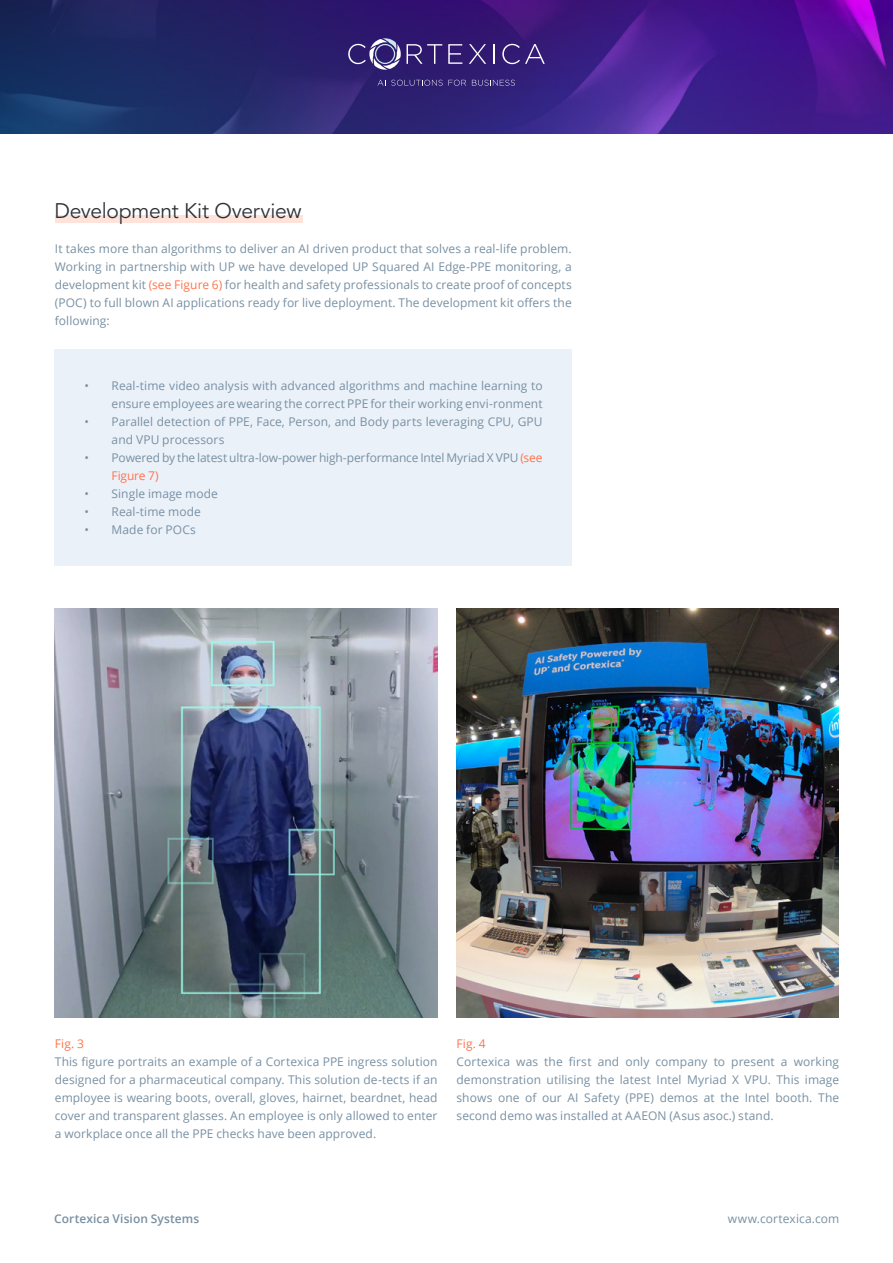
<style>
.page{position:relative;width:893px;height:1263px;background:#fff}
.page>*{position:absolute;margin:0;border:0;box-sizing:border-box;transform-origin:0 0}
.t1{font:21px "Avenir LT Std";letter-spacing:-.015em;color:#2d3236}
.t2{font:12px/18px "Open Sans";letter-spacing:.005em;color:#7890a3;text-align:justify}
.t3{font:12px/18px "Open Sans";letter-spacing:-.015em;color:#7890a3}
.t4{font:600 12px "Open Sans";letter-spacing:.01em;color:#7890a3}
.t5{font:12px "Open Sans";letter-spacing:.01em;color:#ff744d}
.s1{color:#ff744d}
</style>
<div class="page">
<img style="left:0;top:0;width:893px;height:134px">
<svg style="left:407px;top:44px;width:35px;height:20px"></svg>
<svg style="left:448px;top:44px;width:14px;height:20px"></svg>
<svg style="left:469px;top:44px;width:17px;height:20px"></svg>
<svg style="left:494px;top:44px;width:1px;height:20px"></svg>
<svg style="left:502px;top:44px;width:43px;height:20px"></svg>
<svg style="left:348px;top:38px;width:53px;height:32px;background:#5d5190"></svg>
<svg style="left:378px;top:80px;width:88px;height:6px"></svg>
<svg style="left:472px;top:80px;width:43px;height:6px"></svg>
<div style="left:55px;top:215px;width:248px;height:7px;background:#ffe3db"></div>
<div style="left:54px;top:349px;width:518px;height:217px;background:#ebf1f9"></div>
<img style="left:55px;top:608px;width:382px;height:409px">
<img style="left:456px;top:608px;width:383px;height:409px">
<h1 class="t1" style="left:54px;top:198px;width:249px">Development Kit Overview</h1>
<p class="t2" style="left:55px;top:239px;width:518px">It takes more than algorithms to deliver an AI driven product that solves a real-life problem.<br>Working in partnership with UP we have developed UP Squared AI Edge-PPE monitoring, a development kit <span class="s1">(see Figure 6)</span> for health and safety professionals to create proof of concepts (POC) to full blown AI applications ready for live deployment. The development kit offers the following:</p>
<p class="t2" style="left:85px;top:376px;width:459px;text-align:right">• Real-time video analysis with advanced algorithms and machine learning to ensure employees are wearing the correct PPE for their working envi-ronment</p>
<p class="t2" style="left:112px;top:412px;width:432px;text-indent:-27px">• Parallel detection of PPE, Face, Person, and Body parts leveraging CPU, GPU and VPU processors</p>
<p class="t3" style="left:112px;top:448px;width:432px;text-indent:-27px">• Powered by the latest ultra-low-power high-performance Intel Myriad X VPU <span class="s1">(see<br>Figure 7)</span></p>
<p class="t2" style="left:85px;top:484px;width:135px">• Single image mode</p>
<p class="t2" style="left:85px;top:502px;width:118px">• Real-time mode</p>
<p class="t2" style="left:85px;top:520px;width:113px">• Made for POCs</p>
<p class="t5" style="left:55px;top:1035px;width:31px">Fig. 3</p>
<p class="t2" style="left:55px;top:1052px;width:384px">This figure portraits an example of a Cortexica PPE ingress solution designed for a pharmaceutical company. This solution de-tects if an employee is wearing boots, overall, gloves, hairnet, beardnet, head cover and transparent glasses. An employee is only allowed to enter a workplace once all the PPE checks have been approved.</p>
<p class="t5" style="left:457px;top:1035px;width:31px">Fig. 4</p>
<p class="t2" style="left:457px;top:1052px;width:384px">Cortexica was the first and only company to present a working demonstration utilising the latest Intel Myriad X VPU. This image shows one of our AI Safety (PPE) demos at the Intel booth. The second demo was installed at AAEON (Asus asoc.) stand.</p>
<p class="t4" style="left:54px;top:1211px;width:147px">Cortexica Vision Systems</p>
<p class="t2" style="left:728px;top:1210px;width:113px">www.cortexica.com</p>
</div>
